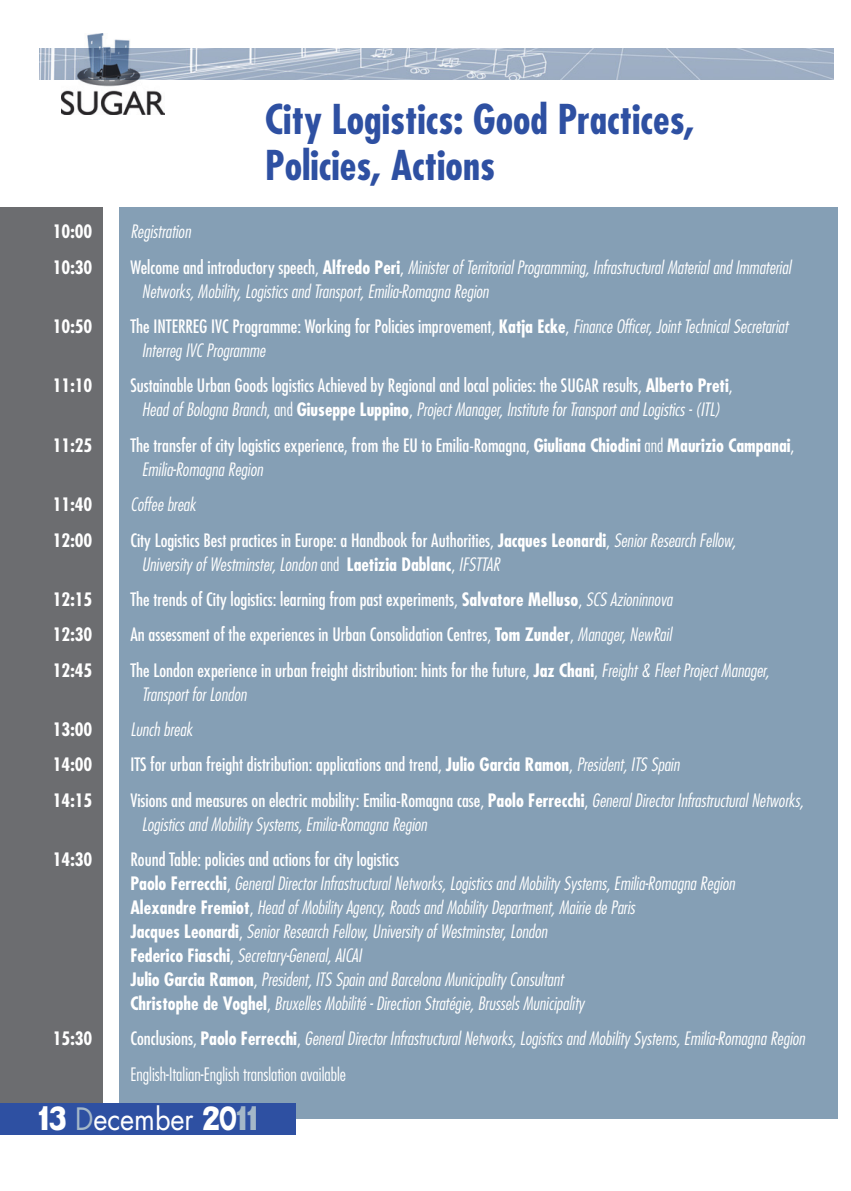
<style>
.page{position:relative;width:851px;height:1191px;background:#fff}
.page>*{position:absolute;margin:0;border:0;box-sizing:border-box;transform-origin:0 0}
.t1{font:700 condensed 40px/46px "Futura";color:#2e50a2}
.t2{font:30px "Futura";color:#fff;scale:.9 1}
.t3{font:italic 300 condensed 18px/24px "Futura";color:#fff}
.t4{font:condensed 18px/24px "Futura";color:#fff}
.t5{font:700 condensed 18px "Futura";color:#fff}
.t6{font:300 condensed 18px "Futura";color:#fff}
.s1{font-weight:400;font-style:normal}
.s2{font-style:normal}
.s3{font-weight:700;font-style:normal}
.s4{font-weight:300}
.s5{font-weight:700}
.s6{font-weight:300;font-style:italic}
.s7{font-family:"Baikal"}
.s8{color:#a4b7c8}
.s9{font-family:"Baikal";color:#a4b7c8}
</style>
<div class="page">
<img style="left:170px;top:48px;width:663px;height:31px">
<div style="left:0;top:207px;width:102px;height:913px;background:#6c6d70"></div>
<div style="left:119px;top:207px;width:718px;height:912px;background:#859fb5"></div>
<svg style="left:39px;top:33px;width:131px;height:82px"></svg>
<img style="left:61px;top:34px;width:103px;height:80px">
<div style="left:0;top:1103px;width:295px;height:31px;background:#2e50a2"></div>
<p class="t1" style="left:265px;top:96px;width:430px">City Logistics: Good Practices,<br>Policies, Actions</p>
<p class="t5" style="left:53px;top:220px;width:41px">10:00</p>
<p class="t3" style="left:130px;top:220px;width:62px">Registration</p>
<p class="t5" style="left:53px;top:255px;width:41px">10:30</p>
<p class="t3" style="left:142px;top:255px;width:650px;text-indent:-11px"><span class="s1">Welcome and introductory speech</span><span class="s2">,</span> <span class="s3">Alfredo Peri</span><span class="s2">,</span> Minister of Territorial Programming, Infrastructural Material and Immaterial<br>Networks, Mobility, Logistics and Transport, Emilia-Romagna Region</p>
<p class="t5" style="left:53px;top:315px;width:41px">10:50</p>
<p class="t3" style="left:142px;top:314px;width:647px;text-indent:-11px"><span class="s1">The INTERREG IVC Programme: Working for Policies improvement</span><span class="s2">,</span> <span class="s3">Katja Ecke</span><span class="s2">,</span> Finance Officer, Joint Technical Secretariat<br>Interreg IVC Programme</p>
<p class="t5" style="left:53px;top:374px;width:41px">11:10</p>
<p class="t4" style="left:130px;top:374px;width:603px;text-align:center">Sustainable Urban Goods logistics Achieved by Regional and local policies: the SUGAR results<span class="s4">,</span> <span class="s5">Alberto Preti</span><span class="s4">,<br></span><span class="s6">Head of Bologna Branch</span><span class="s4">, and</span> <span class="s5">Giuseppe Luppino</span><span class="s4">,</span> <span class="s6">Project Manager, Institute for Transport and Logistics - (ITL)</span></p>
<p class="t5" style="left:53px;top:433px;width:41px">11:25</p>
<p class="t4" style="left:142px;top:433px;width:654px;text-indent:-11px">The transfer of city logistics experience, from the EU to Emilia-Romagna<span class="s4">,</span> <span class="s5">Giuliana Chiodini</span> <span class="s4">and</span> <span class="s5">Maurizio Campanai</span><span class="s4">,<br></span><span class="s6">Emilia-Romagna Region</span></p>
<p class="t5" style="left:53px;top:493px;width:41px">11:40</p>
<p class="t3" style="left:130px;top:492px;width:67px">Coffee break</p>
<p class="t5" style="left:53px;top:528px;width:41px">12:00</p>
<p class="t4" style="left:142px;top:528px;width:595px;text-indent:-11px">City Logistics Best practices in Europe: a Handbook for Authorities<span class="s4">,</span> <span class="s5">Jacques Leonardi</span><span class="s4">,</span> <span class="s6">Senior Research Fellow,<br>University of Westminster, London</span> <span class="s4">and</span> <span class="s5">Laetizia Dablanc</span><span class="s4">,</span> <span class="s6">IFSTTAR</span></p>
<p class="t5" style="left:53px;top:587px;width:41px">12:15</p>
<p class="t4" style="left:130px;top:587px;width:543px">The trends of City logistics: learning from past experiments<span class="s4">,</span> <span class="s5">Salvatore Melluso</span><span class="s4">,</span> <span class="s6">SCS Azioninnova</span></p>
<p class="t5" style="left:53px;top:623px;width:41px">12:30</p>
<p class="t4" style="left:130px;top:622px;width:542px">An assessment of the experiences in Urban Consolidation Centres<span class="s4">,</span> <span class="s5">Tom Zunder</span><span class="s4">,</span> <span class="s6">Manager, NewRail</span></p>
<p class="t5" style="left:53px;top:658px;width:41px">12:45</p>
<p class="t4" style="left:142px;top:658px;width:629px;text-indent:-11px">The London experience in urban freight distribution: hints for the future<span class="s4">,</span> <span class="s5">Jaz Chani</span><span class="s4">,</span> <span class="s6">Freight &amp; Fleet Project Manager,<br>Transport for London</span></p>
<p class="t5" style="left:53px;top:717px;width:41px">13:00</p>
<p class="t3" style="left:130px;top:717px;width:63px">Lunch break</p>
<p class="t5" style="left:53px;top:753px;width:41px">14:00</p>
<p class="t4" style="left:130px;top:752px;width:550px">ITS for urban freight distribution: applications and trend<span class="s4">,</span> <span class="s5">Julio Garcia Ramon</span><span class="s4">,</span> <span class="s6">President, ITS Spain</span></p>
<p class="t5" style="left:53px;top:788px;width:41px">14:15</p>
<p class="t3" style="left:142px;top:788px;width:663px;text-indent:-11px"><span class="s1">Visions and measures on electric mobility: Emilia-Romagna case</span><span class="s2">,</span> <span class="s3">Paolo Ferrecchi</span><span class="s2">,</span> General Director Infrastructural Networks,<br>Logistics and Mobility Systems, Emilia-Romagna Region</p>
<p class="t5" style="left:53px;top:847px;width:41px">14:30</p>
<p class="t4" style="left:130px;top:847px;width:270px">Round Table: policies and actions for city logistics</p>
<p class="t3" style="left:130px;top:871px;width:606px"><span class="s3">Paolo Ferrecchi</span><span class="s2">,</span> General Director Infrastructural Networks, Logistics and Mobility Systems, Emilia-Romagna Region</p>
<p class="t3" style="left:130px;top:895px;width:506px"><span class="s3">Alexandre Fremiot</span><span class="s2">,</span> Head of Mobility Agency, Roads and Mobility Department, Mairie de Paris</p>
<p class="t3" style="left:130px;top:919px;width:418px"><span class="s3">Jacques Leonardi</span><span class="s2">,</span> Senior Research Fellow, University of Westminster, London</p>
<p class="t3" style="left:130px;top:943px;width:233px"><span class="s3">Federico Fiaschi</span><span class="s2">,</span> Secretary-General, AICAI</p>
<p class="t3" style="left:130px;top:967px;width:434px"><span class="s3">Julio Garcia Ramon</span><span class="s2">,</span> President, ITS Spain and Barcelona Municipality Consultant</p>
<p class="t3" style="left:130px;top:991px;width:455px"><span class="s3">Christophe de Voghel</span><span class="s2">,</span> Bruxelles Mobilité - Direction Stratégie, Brussels Municipality</p>
<p class="t5" style="left:53px;top:1027px;width:41px">15:30</p>
<p class="t3" style="left:130px;top:1026px;width:676px"><span class="s1">Conclusions</span><span class="s2">,</span> <span class="s3">Paolo Ferrecchi</span><span class="s2">,</span> General Director Infrastructural Networks, Logistics and Mobility Systems, Emilia-Romagna Region</p>
<p class="t6" style="left:130px;top:1062px;width:217px">English-Italian-English translation available</p>
<p class="t2" style="left:38px;top:1100px;width:245px"><span class="s7">13</span> <span class="s8">D</span>ecember <span class="s7">20</span><span class="s9">11</span></p>
</div>
